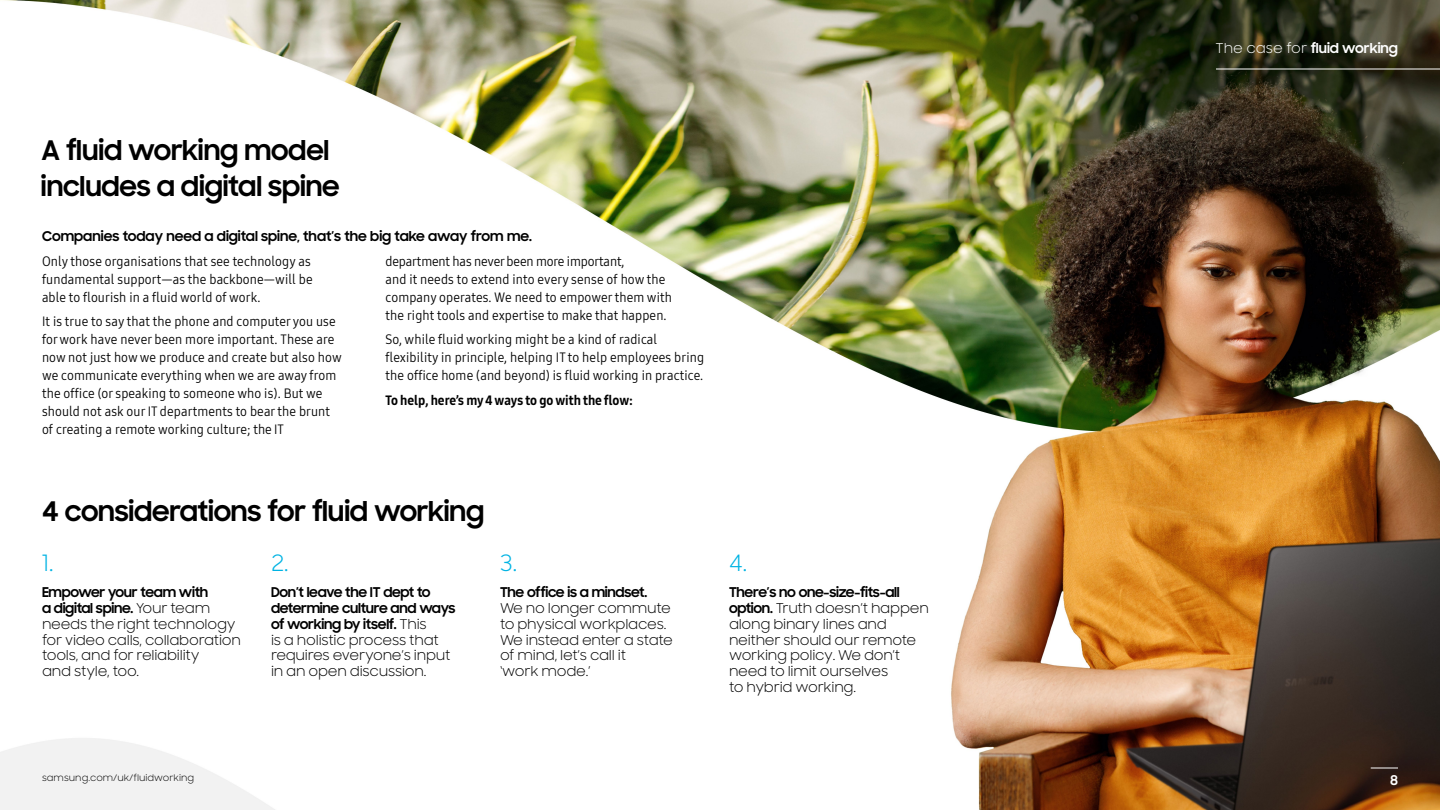
<style>
.page{position:relative;width:1440px;height:810px;background:#fff}
.page>*{position:absolute;margin:0;border:0;box-sizing:border-box;transform-origin:0 0}
.t1{font:700 27px/36px "Samsung Sharp Sans";letter-spacing:-.005em;color:#000}
.t2{font:22.5px "Samsung Sharp Sans";color:#00b3e3}
.t3{font:13.5px/18px "Samsung One 400 C";letter-spacing:.01em;color:#000}
.t4{font:13.5px/15.8px "Samsung Sharp Sans";letter-spacing:-.02em;color:#000}
.t5{font:700 13.5px "Samsung Sharp Sans";color:#000}
.t6{font:13.5px "Samsung One 800 C";color:#000}
.t7{font:700 13.5px "Samsung Sharp Sans";color:#fff}
.t8{font:700 13.5px "Samsung Sharp Sans";letter-spacing:-.02em;color:#000}
.t9{font:9px "Samsung Sharp Sans";color:#000}
.s1{font-weight:700}
.s2{font-weight:400}
</style>
<div class="page">
<img style="left:0;top:0;width:1440px;height:810px">
<svg style="left:1371px;top:768px;width:27px;height:1px"></svg>
<hr style="left:1216px;top:69px;width:224px;height:1px;background:#fff">
<h1 class="t1" style="left:41px;top:131px;width:300px">A fluid working model includes a digital spine</h1>
<p class="t5" style="left:42px;top:227px;width:492px">Companies today need a digital spine, that’s the big take away from me.</p>
<p class="t3" style="left:42px;top:252px;width:272px">Only those organisations that see technology as fundamental support—as the backbone—will be able to flourish in a fluid world of work.</p>
<p class="t3" style="left:42px;top:312px;width:301px">It is true to say that the phone and computer you use for work have never been more important. These are now not just how we produce and create but also how we communicate everything when we are away from the office (or speaking to someone who is). But we should not ask our IT departments to bear the brunt of creating a remote working culture; the IT</p>
<p class="t3" style="left:385px;top:252px;width:288px">department has never been more important,<br>and it needs to extend into every sense of how the company operates. We need to empower them with the right tools and expertise to make that happen.</p>
<p class="t3" style="left:385px;top:330px;width:320px">So, while fluid working might be a kind of radical flexibility in principle, helping IT to help employees bring the office home (and beyond) is fluid working in practice.</p>
<p class="t6" style="left:385px;top:391px;width:249px">To help, here’s my 4 ways to go with the flow:</p>
<h1 class="t1" style="left:42px;top:492px;width:444px">4 considerations for fluid working</h1>
<h2 class="t2" style="left:42px;top:546px;width:13px">1.</h2>
<h2 class="t2" style="left:271px;top:546px;width:19px">2.</h2>
<h2 class="t2" style="left:500px;top:546px;width:19px">3.</h2>
<p class="t4" style="left:42px;top:584px;width:200px"><span class="s1">Empower your team with<br>a digital spine.</span> Your team needs the right technology for video calls, collaboration tools, and for reliability<br>and style, too.</p>
<p class="t4" style="left:271px;top:584px;width:186px"><span class="s1">Don’t leave the IT dept to determine culture and ways of working by itself.</span> This<br>is a holistic process that requires everyone’s input in an open discussion.</p>
<p class="t8" style="left:500px;top:582px;width:149px">The office is a mindset.</p>
<p class="t4" style="left:500px;top:600px;width:175px">We no longer commute to physical workplaces.<br>We instead enter a state of mind, let’s call it<br>‘work mode.’</p>
<h2 class="t2" style="left:729px;top:546px;width:20px">4.</h2>
<p class="t4" style="left:729px;top:584px;width:201px"><span class="s1">There’s no one-size-fits-all option.</span> Truth doesn’t happen along binary lines and neither should our remote working policy. We don’t need to limit ourselves<br>to hybrid working.</p>
<p class="t9" style="left:42px;top:772px;width:154px">samsung.com/uk/fluidworking</p>
<p class="t7" style="left:1215px;top:38px;width:184px"><span class="s2">The case for</span> fluid working</p>
<p class="t7" style="left:1390px;top:770px;width:9px">8</p>
</div>
